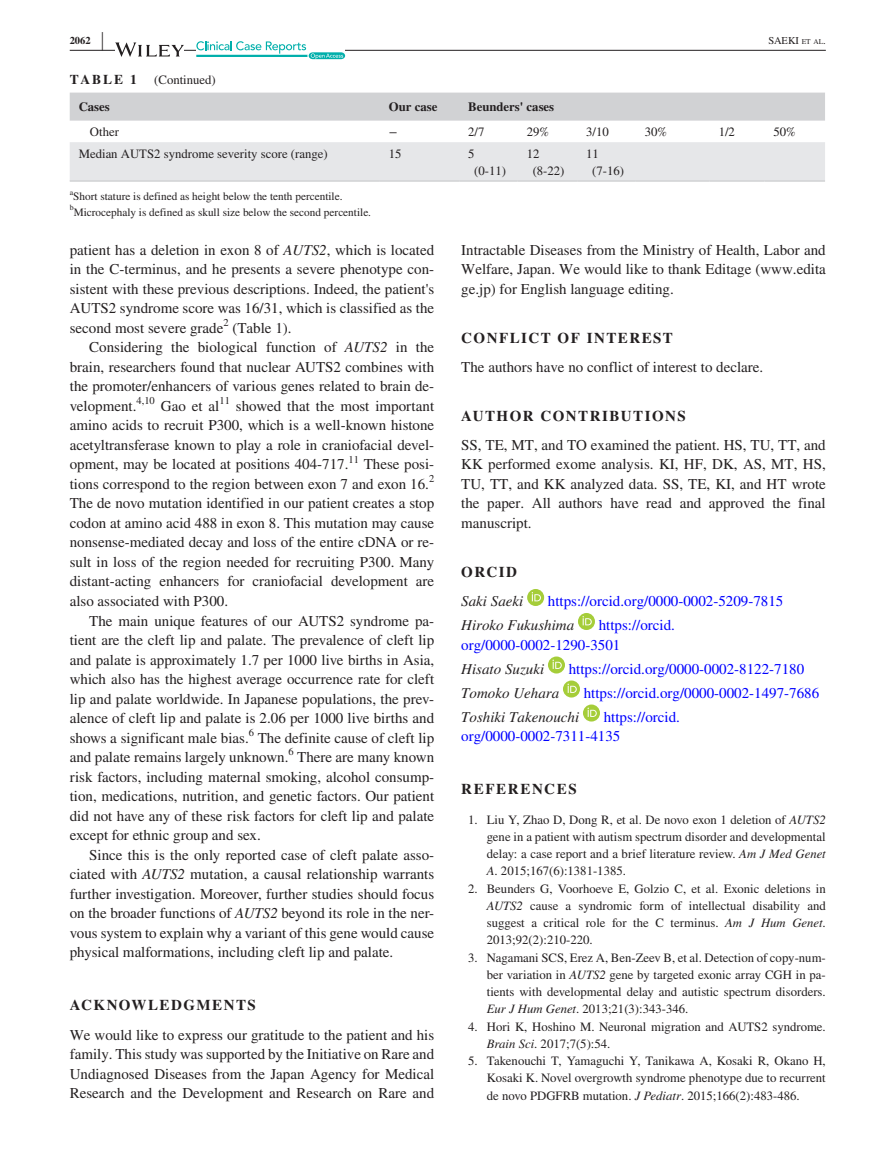
<style>
.page{position:relative;width:893px;height:1174px;background:#fff}
.page>*{position:absolute;margin:0;border:0;box-sizing:border-box;transform-origin:0 0}
.t1{font:700 25.95px "STIX";color:#231f20;scale:.36 1}
.t2{font:15px/19.5px "STIX";color:#231f20;text-align:justify}
.t3{font:15px/19.5px "STIX";color:#00f}
.t4{font:700 15px "STIX";letter-spacing:.1em;color:#231f20}
.t5{font:italic 15px "STIX";color:#231f20}
.t6{font:700 13.5px "STIX";letter-spacing:.14em;color:#231f20}
.t7{font:12.75px/17.2px "STIX";color:#231f20;text-align:justify}
.t8{font:700 12.75px "STIX";color:#231f20}
.t9{font:11.25px "STIX";color:#231f20}
.t10{font:10.5px "STIX";color:#231f20}
.t11{font:10.5px "STIX";color:#231f20}
.t12{font:700 10.5px "STIX";color:#231f20}
.t13{font:7.8px "STIX";color:#231f20}
.s1{font-size:7.35px}
.s2{font-style:italic}
</style>
<div class="page">
<hr style="left:70px;top:50px;width:756px;height:1px;background:#231f20">
<svg style="left:115px;top:42px;width:69px;height:15px"></svg>
<svg style="left:196px;top:41px;width:149px;height:18px"></svg>
<svg style="left:527px;top:589px;width:17px;height:17px"></svg>
<svg style="left:532px;top:592px;width:9px;height:9px"></svg>
<svg style="left:578px;top:613px;width:17px;height:17px"></svg>
<svg style="left:582px;top:616px;width:10px;height:9px"></svg>
<div style="left:548px;top:656px;width:17px;height:17px;background:#a5cd39;border-radius:50%"></div>
<svg style="left:552px;top:659px;width:10px;height:10px"></svg>
<div style="left:563px;top:680px;width:17px;height:17px;background:#a5cd39;border-radius:50%"></div>
<svg style="left:567px;top:683px;width:10px;height:10px"></svg>
<div style="left:583px;top:704px;width:17px;height:17px;background:#a5cd39;border-radius:50%"></div>
<svg style="left:587px;top:707px;width:10px;height:10px"></svg>
<div style="left:70px;top:93px;width:755px;height:28px;background:#d1d2d4"></div>
<div style="left:70px;top:142px;width:755px;height:38px;background:#e6e7e9"></div>
<hr style="left:70px;top:180px;width:310px;height:2px;background:#d1d2d4">
<hr style="left:380px;top:180px;width:79px;height:2px;background:#d1d2d4">
<hr style="left:459px;top:180px;width:59px;height:2px;background:#d1d2d4">
<hr style="left:518px;top:180px;width:59px;height:2px;background:#d1d2d4">
<hr style="left:577px;top:180px;width:59px;height:2px;background:#d1d2d4">
<hr style="left:636px;top:180px;width:74px;height:2px;background:#d1d2d4">
<hr style="left:710px;top:180px;width:54px;height:2px;background:#d1d2d4">
<hr style="left:764px;top:180px;width:61px;height:2px;background:#d1d2d4">
<p class="t12" style="left:70px;top:34px;width:22px">2062</p>
<h1 class="t1" style="left:102px;top:26px;width:7px">|</h1>
<p class="t11" style="left:768px;top:33px;width:59px">SAEKI <span class="s1">et al</span>.</p>
<p class="t6" style="left:70px;top:71px;width:69px">TABLE 1</p>
<p class="t7" style="left:154px;top:72px;width:63px">(Continued)</p>
<p class="t8" style="left:79px;top:99px;width:33px">Cases</p>
<p class="t8" style="left:389px;top:99px;width:50px">Our case</p>
<p class="t8" style="left:468px;top:99px;width:88px">Beunders' cases</p>
<p class="t7" style="left:90px;top:124px;width:31px">Other</p>
<p class="t7" style="left:389px;top:124px;width:10px">−</p>
<p class="t7" style="left:468px;top:124px;width:18px">2/7</p>
<p class="t7" style="left:527px;top:124px;width:24px">29%</p>
<p class="t7" style="left:586px;top:124px;width:24px">3/10</p>
<p class="t7" style="left:645px;top:124px;width:24px">30%</p>
<p class="t7" style="left:719px;top:124px;width:18px">1/2</p>
<p class="t7" style="left:773px;top:124px;width:24px">50%</p>
<p class="t7" style="left:79px;top:146px;width:250px">Median AUTS2 syndrome severity score (range)</p>
<p class="t7" style="left:389px;top:146px;width:14px">15</p>
<p class="t7" style="left:474px;top:146px;width:33px;text-indent:-6px">5 (0‐11)</p>
<p class="t7" style="left:533px;top:146px;width:33px;text-indent:-6px">12 (8‐22)</p>
<p class="t7" style="left:592px;top:146px;width:33px;text-indent:-6px">11 (7‐16)</p>
<p class="t13" style="left:70px;top:187px;width:5px">a</p>
<p class="t9" style="left:73px;top:188px;width:271px">Short stature is defined as height below the tenth percentile.</p>
<p class="t13" style="left:70px;top:202px;width:5px">b</p>
<p class="t9" style="left:74px;top:204px;width:299px">Microcephaly is defined as skull size below the second percentile.</p>
<p class="t2" style="left:70px;top:241px;width:366px">patient has a deletion in exon 8 of <span class="s2">AUTS2</span>, which is located in the C‐terminus, and he presents a severe phenotype con&shy;sistent with these previous descriptions. Indeed, the patient's AUTS2 syndrome score was 16/31, which is classified as the second most severe grade</p>
<p class="t10" style="left:223px;top:315px;width:7px">2</p>
<p class="t2" style="left:232px;top:319px;width:61px">(Table 1).</p>
<p class="t2" style="left:89px;top:338px;width:346px">Considering the biological function of <span class="s2">AUTS2</span> in the</p>
<p class="t2" style="left:70px;top:358px;width:366px">brain, researchers found that nuclear AUTS2 combines with</p>
<p class="t2" style="left:70px;top:377px;width:366px">the promoter/enhancers of various genes related to brain de-</p>
<p class="t2" style="left:70px;top:397px;width:68px">velopment.</p>
<p class="t10" style="left:136px;top:393px;width:20px">4,10</p>
<p class="t2" style="left:161px;top:397px;width:60px">Gao et al</p>
<p class="t10" style="left:219px;top:393px;width:12px">11</p>
<p class="t2" style="left:70px;top:397px;width:366px;text-indent:166px">showed that the most important amino acids to recruit P300, which is a well‐known histone acetyltransferase known to play a role in craniofacial devel&shy;opment, may be located at positions 404‐717.</p>
<p class="t10" style="left:348px;top:452px;width:12px">11</p>
<p class="t2" style="left:70px;top:455px;width:366px;text-indent:294px">These posi&shy;tions correspond to the region between exon 7 and exon 16.</p>
<p class="t10" style="left:429px;top:471px;width:7px">2</p>
<p class="t2" style="left:70px;top:494px;width:366px">The de novo mutation identified in our patient creates a stop codon at amino acid 488 in exon 8. This mutation may cause nonsense‐mediated decay and loss of the entire cDNA or re&shy;sult in loss of the region needed for recruiting P300. Many distant‐acting enhancers for craniofacial development are also associated with P300.</p>
<p class="t2" style="left:70px;top:611px;width:366px;text-indent:19px">The main unique features of our AUTS2 syndrome pa&shy;tient are the cleft lip and palate. The prevalence of cleft lip and palate is approximately 1.7 per 1000 live births in Asia, which also has the highest average occurrence rate for cleft lip and palate worldwide. In Japanese populations, the prev&shy;alence of cleft lip and palate is 2.06 per 1000 live births and shows a significant male bias.</p>
<p class="t10" style="left:249px;top:725px;width:7px">6</p>
<p class="t2" style="left:70px;top:728px;width:366px;text-indent:188px">The definite cause of cleft lip and palate remains largely unknown.</p>
<p class="t10" style="left:289px;top:744px;width:7px">6</p>
<p class="t2" style="left:70px;top:748px;width:366px;text-indent:227px">There are many known risk factors, including maternal smoking, alcohol consump&shy;tion, medications, nutrition, and genetic factors. Our patient did not have any of these risk factors for cleft lip and palate except for ethnic group and sex.</p>
<p class="t2" style="left:70px;top:845px;width:366px;text-indent:20px">Since this is the only reported case of cleft palate asso&shy;ciated with <span class="s2">AUTS2</span> mutation, a causal relationship warrants further investigation. Moreover, further studies should focus on the broader functions of <span class="s2">AUTS2</span> beyond its role in the ner&shy;vous system to explain why a variant of this gene would cause physical malformations, including cleft lip and palate.</p>
<p class="t4" style="left:70px;top:996px;width:188px">ACKNOWLEDGMENTS</p>
<p class="t2" style="left:70px;top:1025px;width:366px">We would like to express our gratitude to the patient and his family. This study was supported by the Initiative on Rare and Undiagnosed Diseases from the Japan Agency for Medical Research and the Development and Research on Rare and</p>
<p class="t2" style="left:461px;top:241px;width:366px">Intractable Diseases from the Ministry of Health, Labor and Welfare, Japan. We would like to thank Editage (www.edita ge.jp) for English language editing.</p>
<p class="t4" style="left:461px;top:329px;width:213px">CONFLICT OF INTEREST</p>
<p class="t2" style="left:461px;top:358px;width:304px">The authors have no conflict of interest to declare.</p>
<p class="t4" style="left:461px;top:407px;width:226px">AUTHOR CONTRIBUTIONS</p>
<p class="t2" style="left:461px;top:436px;width:366px">SS, TE, MT, and TO examined the patient. HS, TU, TT, and KK performed exome analysis. KI, HF, DK, AS, MT, HS, TU, TT, and KK analyzed data. SS, TE, KI, and HT wrote the paper. All authors have read and approved the final manuscript.</p>
<p class="t4" style="left:461px;top:563px;width:57px">ORCID</p>
<p class="t5" style="left:461px;top:590px;width:64px">Saki Saeki</p>
<p class="t3" style="left:548px;top:592px;width:237px">https://orcid.org/0000-0002-5209-7815</p>
<p class="t5" style="left:461px;top:614px;width:114px">Hiroko Fukushima</p>
<p class="t3" style="left:461px;top:616px;width:215px;text-indent:137px">https://orcid. org/0000-0002-1290-3501</p>
<p class="t5" style="left:461px;top:658px;width:84px">Hisato Suzuki</p>
<p class="t3" style="left:569px;top:659px;width:237px">https://orcid.org/0000-0002-8122-7180</p>
<p class="t5" style="left:461px;top:682px;width:99px">Tomoko Uehara</p>
<p class="t3" style="left:584px;top:683px;width:237px">https://orcid.org/0000-0002-1497-7686</p>
<p class="t5" style="left:461px;top:706px;width:119px">Toshiki Takenouchi</p>
<p class="t3" style="left:461px;top:707px;width:220px;text-indent:142px">https://orcid. org/0000-0002-7311-4135</p>
<p class="t4" style="left:461px;top:780px;width:117px">REFERENCES</p>
<p class="t7" style="left:487px;top:811px;width:340px;text-indent:-19px">1. Liu Y, Zhao D, Dong R, et al. De novo exon 1 deletion of <span class="s2">AUTS2 </span>gene in a patient with autism spectrum disorder and developmental delay: a case report and a brief literature review. <span class="s2">Am J Med Genet A</span>. 2015;167(6):1381‐1385.</p>
<p class="t7" style="left:487px;top:880px;width:341px;text-indent:-19px">2. Beunders G, Voorhoeve E, Golzio C, et al. Exonic deletions in <span class="s2">AUTS2</span> cause a syndromic form of intellectual disability and suggest a critical role for the C terminus. <span class="s2">Am J Hum Genet</span>.<br>2013;92(2):210‐220.</p>
<p class="t7" style="left:487px;top:949px;width:341px;text-indent:-19px">3. Nagamani SCS, Erez A, Ben‐Zeev B, et al. Detection of copy‐num&shy;ber variation in <span class="s2">AUTS2</span> gene by targeted exonic array CGH in pa&shy;tients with developmental delay and autistic spectrum disorders.<br><span class="s2">Eur J Hum Genet</span>. 2013;21(3):343‐346.</p>
<p class="t7" style="left:487px;top:1018px;width:340px;text-indent:-19px">4. Hori K, Hoshino M. Neuronal migration and AUTS2 syndrome.<br><span class="s2">Brain Sci</span>. 2017;7(5):54.</p>
<p class="t7" style="left:487px;top:1053px;width:341px;text-indent:-19px">5. Takenouchi T, Yamaguchi Y, Tanikawa A, Kosaki R, Okano H, Kosaki K. Novel overgrowth syndrome phenotype due to recurrent de novo PDGFRB mutation. <span class="s2">J Pediatr</span>. 2015;166(2):483‐486.</p>
</div>
